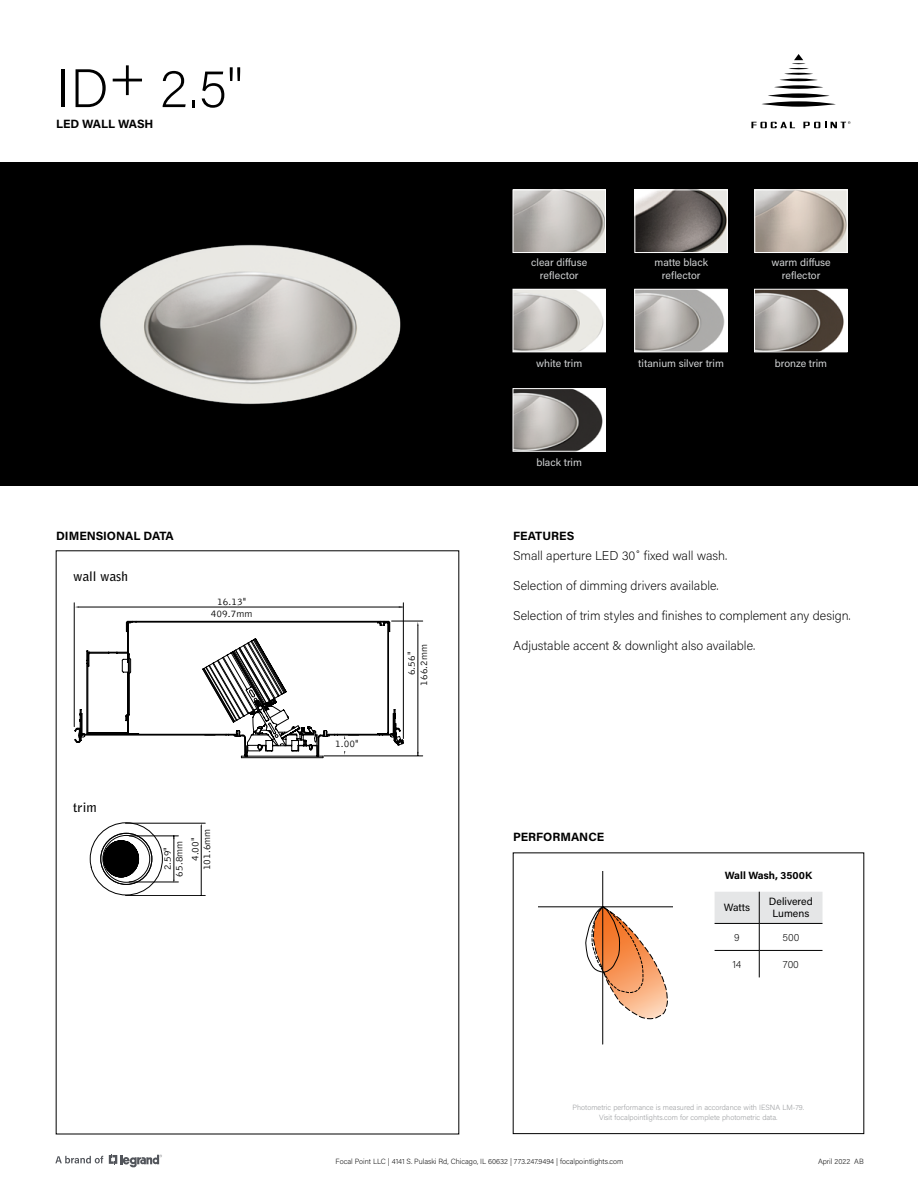
<style>
.page{position:relative;width:918px;height:1188px;background:#fff}
.page>*{position:absolute;margin:0;border:0;box-sizing:border-box;transform-origin:0 0}
.t1{font:200 54px "Acumin Pro";color:#000}
.t2{font:700 13.05px "Bell Gothic Std";color:#000}
.t3{font:200 12.75px "Acumin Pro";color:#000}
.t4{font:700 12px "Acumin Pro";color:#000}
.t5{font:10.5px/12.6px "Acumin Pro";color:#d1d3d4;text-align:center}
.t6{font:10.5px/12px "Acumin Pro";color:#000;text-align:center}
.t7{font:700 10.5px "Acumin Pro";color:#000}
.t8{font:200 10.5px "Acumin Pro";color:#000}
.t9{font:300 10.2px/12.3px "Bell Gothic";color:#000;text-align:center}
.t10{font:200 7.5px/10.5px "Acumin Pro";color:#939598;text-align:center}
.t11{font:200 7.5px "Acumin Pro";color:#000}
</style>
<div class="page">
<div style="left:0;top:162px;width:918px;height:324px;background:#000"></div>
<svg style="left:762px;top:101px;width:74px;height:6px"></svg>
<svg style="left:768px;top:93px;width:62px;height:5px"></svg>
<svg style="left:774px;top:85px;width:49px;height:4px"></svg>
<hr style="left:780px;top:79px;width:38px;height:2px;background:#000;border-radius:50%">
<hr style="left:784px;top:73px;width:29px;height:2px;background:#000;border-radius:50%">
<svg style="left:788px;top:54px;width:21px;height:15px"></svg>
<svg style="left:751px;top:122px;width:44px;height:6px"></svg>
<svg style="left:803px;top:121px;width:47px;height:7px"></svg>
<svg style="left:109px;top:1154px;width:53px;height:14px"></svg>
<svg style="left:55px;top:1156px;width:48px;height:7px"></svg>
<img style="left:515px;top:192px;width:89px;height:59px">
<div style="left:513px;top:190px;width:93px;height:63px;border:1px solid #fff"></div>
<img style="left:636px;top:192px;width:90px;height:59px">
<div style="left:634px;top:190px;width:94px;height:63px;border:1px solid #fff"></div>
<img style="left:756px;top:192px;width:90px;height:59px">
<div style="left:754px;top:190px;width:94px;height:63px;border:1px solid #fff"></div>
<img style="left:515px;top:390px;width:89px;height:60px">
<div style="left:513px;top:388px;width:93px;height:64px;border:1px solid #fff"></div>
<img style="left:636px;top:291px;width:90px;height:59px">
<div style="left:634px;top:289px;width:94px;height:63px;border:1px solid #fff"></div>
<img style="left:515px;top:291px;width:89px;height:59px">
<div style="left:513px;top:289px;width:93px;height:63px;border:1px solid #fff"></div>
<img style="left:756px;top:291px;width:89px;height:59px">
<div style="left:754px;top:289px;width:93px;height:63px;border:1px solid #fff"></div>
<svg style="left:715px;top:892px;width:108px;height:85px"></svg>
<hr style="left:715px;top:923px;width:44px;height:1px;background:#000">
<hr style="left:759px;top:923px;width:64px;height:1px;background:#000">
<hr style="left:715px;top:950px;width:44px;height:1px;background:#000">
<hr style="left:759px;top:950px;width:64px;height:1px;background:#000">
<hr style="left:539px;top:907px;width:134px;height:1px;background:#000">
<hr style="left:602px;top:871px;width:1px;height:173px;background:#000">
<svg style="left:585px;top:906px;width:83px;height:113px"></svg>
<hr style="left:392px;top:621px;width:31px;height:1px;background:#000">
<hr style="left:324px;top:756px;width:99px;height:1px;background:#000">
<hr style="left:418px;top:625px;width:1px;height:131px;background:#000">
<hr style="left:78px;top:607px;width:324px;height:1px;background:#000">
<hr style="left:403px;top:603px;width:1px;height:136px;background:#000">
<hr style="left:74px;top:603px;width:1px;height:124px;background:#000">
<hr style="left:125px;top:823px;width:80px;height:1px;background:#000">
<hr style="left:125px;top:895px;width:80px;height:1px;background:#000">
<hr style="left:201px;top:826px;width:1px;height:69px;background:#000">
<hr style="left:129px;top:836px;width:49px;height:1px;background:#000">
<hr style="left:129px;top:882px;width:49px;height:1px;background:#000">
<hr style="left:174px;top:836px;width:1px;height:45px;background:#000">
<svg style="left:90px;top:822px;width:73px;height:73px"></svg>
<svg style="left:74px;top:622px;width:330px;height:136px"></svg>
<img style="left:100px;top:244px;width:301px;height:161px">
<h1 class="t1" style="left:56px;top:51px;width:188px">ID+ 2.5"</h1>
<p class="t4" style="left:56px;top:116px;width:99px">LED WALL WASH</p>
<p class="t5" style="left:531px;top:256px;width:57px">clear diffuse reflector</p>
<p class="t5" style="left:655px;top:256px;width:55px">matte black reflector</p>
<p class="t5" style="left:772px;top:256px;width:61px">warm diffuse reflector</p>
<p class="t5" style="left:536px;top:356px;width:48px">white trim</p>
<p class="t5" style="left:638px;top:356px;width:87px">titanium silver trim</p>
<p class="t5" style="left:536px;top:456px;width:47px">black trim</p>
<p class="t5" style="left:775px;top:356px;width:54px">bronze trim</p>
<p class="t4" style="left:56px;top:527px;width:119px">DIMENSIONAL DATA</p>
<p class="t4" style="left:513px;top:527px;width:63px">FEATURES</p>
<p class="t2" style="left:73px;top:569px;width:56px">wall wash</p>
<p class="t9" style="left:211px;top:596px;width:43px">16.13"<br>409.7mm</p>
<p class="t2" style="left:73px;top:799px;width:25px">trim</p>
<p class="t9" style="left:162px;top:877px;width:37px;line-height:11.7px;rotate:-90deg">2.59"<br>65.8mm</p>
<p class="t9" style="left:190px;top:870px;width:43px;line-height:11.7px;rotate:-90deg">4.00"<br>101.6mm</p>
<p class="t9" style="left:335px;top:738px;width:25px">1.00"</p>
<p class="t9" style="left:406px;top:686px;width:43px;rotate:-90deg">6.56"<br>166.2mm</p>
<p class="t3" style="left:513px;top:547px;width:216px">Small aperture LED 30˚ fixed wall wash.</p>
<p class="t3" style="left:513px;top:577px;width:207px">Selection of dimming drivers available.</p>
<p class="t3" style="left:513px;top:607px;width:339px">Selection of trim styles and finishes to complement any design.</p>
<p class="t3" style="left:513px;top:637px;width:244px">Adjustable accent &amp; downlight also available.</p>
<p class="t4" style="left:513px;top:828px;width:93px">PERFORMANCE</p>
<p class="t7" style="left:725px;top:868px;width:89px">Wall Wash, 3500K</p>
<p class="t6" style="left:724px;top:901px;width:28px">Watts</p>
<p class="t6" style="left:769px;top:895px;width:45px">Delivered<br>Lumens</p>
<p class="t8" style="left:734px;top:930px;width:7px">9</p>
<p class="t8" style="left:782px;top:930px;width:18px">500</p>
<p class="t8" style="left:732px;top:957px;width:11px">14</p>
<p class="t8" style="left:783px;top:957px;width:18px">700</p>
<p class="t10" style="left:573px;top:1102px;width:233px">Photometric performance is measured in accordance with IESNA LM-79.<br>Visit focalpointlights.com for complete photometric data.</p>
<p class="t11" style="left:336px;top:1156px;width:289px">Focal Point LLC | 4141 S. Pulaski Rd, Chicago, IL 60632 | 773.247.9494 | focalpointlights.com</p>
<p class="t11" style="left:818px;top:1156px;width:47px">April 2022 AB</p>
</div>
